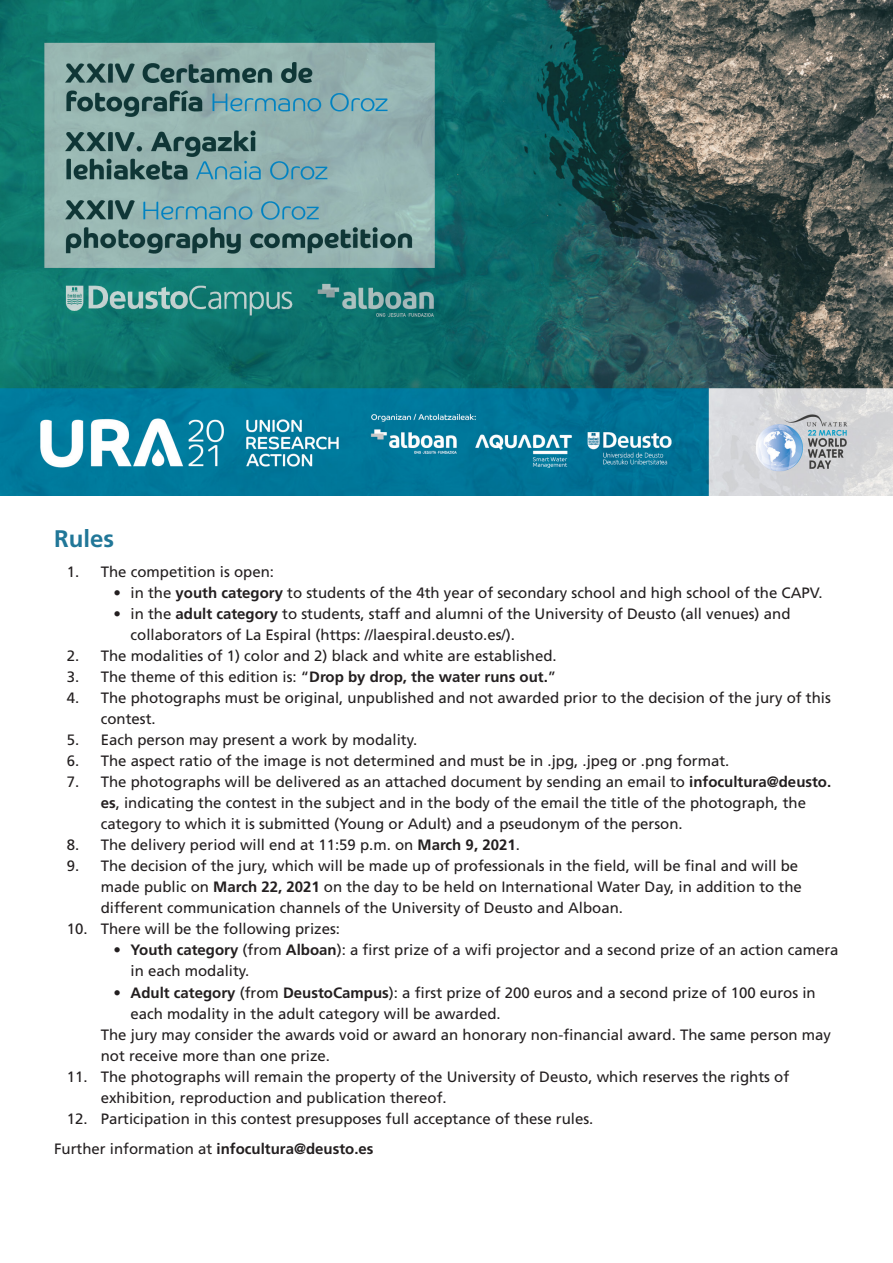
<style>
.page{position:relative;width:893px;height:1263px;background:#fff}
.page>*{position:absolute;margin:0;border:0;box-sizing:border-box;transform-origin:0 0}
.t1{font:700 24px "Frutiger LT Std";color:#217798}
.t2{font:15px/21px "Frutiger LT Std";color:#231f20}
.t3{font:700 15px "Frutiger LT Std";color:#231f20}
.s1{font-weight:700}
.s2{font-weight:400}
</style>
<div class="page">
<img style="left:0;top:0;width:893px;height:495px">
<p class="t1" style="left:54px;top:525px;width:61px">Rules</p>
<p class="t2" style="left:67px;top:562px;width:209px">1. The competition is open:</p>
<p class="t2" style="left:114px;top:583px;width:711px">• in the <span class="s1">youth category</span> to students of the 4th year of secondary school and high school of the CAPV.</p>
<p class="t2" style="left:131px;top:604px;width:661px;text-indent:-17px">• in the <span class="s1">adult category</span> to students, staff and alumni of the University of Deusto (all venues) and collaborators of La Espiral (https: //laespiral.deusto.es/).</p>
<p class="t2" style="left:67px;top:646px;width:491px">2. The modalities of 1) color and 2) black and white are established.</p>
<p class="t2" style="left:67px;top:667px;width:491px">3. The theme of this edition is: “<span class="s1">Drop by drop, the water runs out.</span>”</p>
<p class="t2" style="left:101px;top:688px;width:732px;text-indent:-34px">4. The photographs must be original, unpublished and not awarded prior to the decision of the jury of this contest.</p>
<p class="t2" style="left:67px;top:730px;width:352px">5. Each person may present a work by modality.</p>
<p class="t2" style="left:67px;top:751px;width:664px">6. The aspect ratio of the image is not determined and must be in .jpg, .jpeg or .png format.</p>
<p class="t2" style="left:101px;top:772px;width:732px;text-indent:-34px">7. The photographs will be delivered as an attached document by sending an email to <span class="s1">infocultura@deusto. es</span>, indicating the contest in the subject and in the body of the email the title of the photograph, the category to which it is submitted (Young or Adult) and a pseudonym of the person.</p>
<p class="t2" style="left:67px;top:835px;width:455px">8. The delivery period will end at 11:59 p.m. on <span class="s1">March 9, 2021</span>.</p>
<p class="t2" style="left:101px;top:856px;width:703px;text-indent:-34px">9. The decision of the jury, which will be made up of professionals in the field, will be final and will be made public on <span class="s1">March 22, 2021</span> on the day to be held on International Water Day, in addition to the different communication channels of the University of Deusto and Alboan.</p>
<p class="t2" style="left:67px;top:919px;width:275px">10. There will be the following prizes:</p>
<p class="t2" style="left:131px;top:940px;width:709px;text-indent:-17px"><span class="s1">• Youth category</span> (from <span class="s1">Alboan</span>): a first prize of a wifi projector and a second prize of an action camera in each modality.</p>
<p class="t2" style="left:131px;top:982px;width:687px;text-indent:-17px"><span class="s1">• Adult category</span> (from <span class="s1">DeustoCampus</span>): a first prize of 200 euros and a second prize of 100 euros in each modality in the adult category will be awarded.</p>
<p class="t2" style="left:101px;top:1024px;width:732px">The jury may consider the awards void or award an honorary non-financial award. The same person may not receive more than one prize.</p>
<p class="t2" style="left:101px;top:1066px;width:690px;text-indent:-34px">11. The photographs will remain the property of the University of Deusto, which reserves the rights of exhibition, reproduction and publication thereof.</p>
<p class="t2" style="left:67px;top:1108px;width:528px">12. Participation in this contest presupposes full acceptance of these rules.</p>
<p class="t3" style="left:54px;top:1139px;width:321px"><span class="s2">Further information at</span> infocultura@deusto.es</p>
</div>
